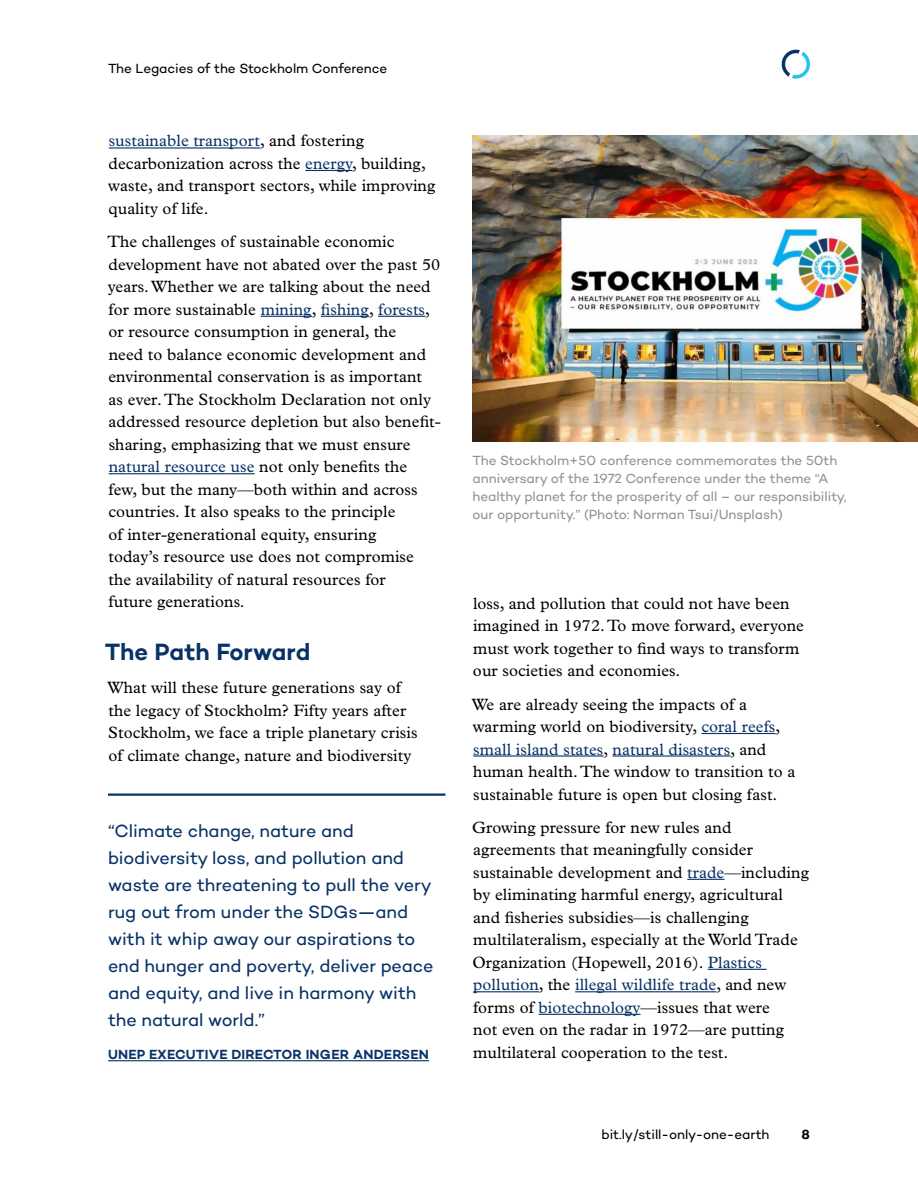
<style>
.page{position:relative;width:918px;height:1188px;background:#fff}
.page>*{position:absolute;margin:0;border:0;box-sizing:border-box;transform-origin:0 0}
.t1{font:600 24px "Campton";letter-spacing:-.005em;color:#093266}
.Sidebar_multi-para{font:18px/27px "Campton";letter-spacing:-.005em;color:#093266}
.t2{font:16.5px/22.5px "Plantin MT Pro";letter-spacing:.005em;color:#000}
.Table_source{font:13.5px/18px "Campton";letter-spacing:-.005em;color:#909293}
.t3{font:13.5px "Campton";letter-spacing:-.005em;color:#000}
.Attribution{font:600 13.5px "Campton";letter-spacing:.015em;color:#093266}
.t4{font:600 13.5px "Campton";color:#000}
.s1{color:#093266}
</style>
<div class="page">
<svg style="left:781px;top:49px;width:29px;height:30px"></svg>
<hr style="left:109px;top:147px;width:151px;height:2px;background:#093266">
<hr style="left:305px;top:170px;width:47px;height:1px;background:#093266">
<hr style="left:261px;top:316px;width:51px;height:1px;background:#093266">
<hr style="left:321px;top:316px;width:48px;height:1px;background:#093266">
<hr style="left:378px;top:316px;width:47px;height:1px;background:#093266">
<hr style="left:109px;top:473px;width:146px;height:1px;background:#093266">
<hr style="left:701px;top:733px;width:75px;height:1px;background:#093266">
<hr style="left:473px;top:755px;width:131px;height:2px;background:#093266">
<hr style="left:613px;top:755px;width:118px;height:2px;background:#093266">
<hr style="left:687px;top:879px;width:37px;height:1px;background:#093266">
<hr style="left:708px;top:969px;width:59px;height:1px;background:#093266">
<hr style="left:473px;top:991px;width:66px;height:1px;background:#093266">
<hr style="left:575px;top:991px;width:141px;height:1px;background:#093266">
<hr style="left:539px;top:1014px;width:102px;height:1px;background:#093266">
<img style="left:472px;top:135px;width:446px;height:306px">
<hr style="left:108px;top:794px;width:338px;height:2px;background:#093266">
<hr style="left:108px;top:1060px;width:321px;height:1px;background:#093266">
<p class="t3" style="left:108px;top:60px;width:281px">The Legacies of the Stockholm Conference</p>
<p class="t2" style="left:108px;top:130px;width:329px"><span class="s1">sustainable transport</span>, and fostering decarbonization across the <span class="s1">energy</span>, building, waste, and transport sectors, while improving quality of life.</p>
<p class="t2" style="left:107px;top:231px;width:335px">The challenges of sustainable economic development have not abated over the past 50 years. Whether we are talking about the need for more sustainable <span class="s1">mining</span>, <span class="s1">fishing</span>, <span class="s1">forests</span>, or resource consumption in general, the<br>need to balance economic development and environmental conservation is as important<br>as ever. The Stockholm Declaration not only addressed resource depletion but also benefit&shy;sharing, emphasizing that we must ensure <span class="s1">natural resource use</span> not only benefits the<br>few, but the many—both within and across countries. It also speaks to the principle<br>of inter-generational equity, ensuring<br>today’s resource use does not compromise<br>the availability of natural resources for<br>future generations.</p>
<h1 class="t1" style="left:105px;top:637px;width:207px">The Path Forward</h1>
<p class="t2" style="left:107px;top:677px;width:312px">What will these future generations say of the legacy of Stockholm? Fifty years after Stockholm, we face a triple planetary crisis of climate change, nature and biodiversity</p>
<p class="Sidebar_multi-para" style="left:108px;top:817px;width:327px">“Climate change, nature and biodiversity loss, and pollution and waste are threatening to pull the very rug out from under the SDGs—and with it whip away our aspirations to end hunger and poverty, deliver peace and equity, and live in harmony with the natural world.”</p>
<p class="Attribution" style="left:108px;top:1046px;width:323px">UNEP EXECUTIVE DIRECTOR INGER ANDERSEN</p>
<p class="Table_source" style="left:472px;top:452px;width:376px">The Stockholm+50 conference commemorates the 50th anniversary of the 1972 Conference under the theme “A healthy planet for the prosperity of all – our responsibility, our opportunity.” (Photo: Norman Tsui/Unsplash)</p>
<p class="t2" style="left:473px;top:592px;width:333px">loss, and pollution that could not have been imagined in 1972. To move forward, everyone must work together to find ways to transform our societies and economies.</p>
<p class="t2" style="left:472px;top:693px;width:325px">We are already seeing the impacts of a warming world on biodiversity, <span class="s1">coral reefs</span>, <span class="s1">small island states</span>, <span class="s1">natural disasters</span>, and human health. The window to transition to a sustainable future is open but closing fast.</p>
<p class="t2" style="left:472px;top:816px;width:338px">Growing pressure for new rules and agreements that meaningfully consider sustainable development and <span class="s1">trade</span>—including by eliminating harmful energy, agricultural and fisheries subsidies—is challenging multilateralism, especially at the World Trade Organization (Hopewell, 2016). <span class="s1">Plastics pollution</span>, the <span class="s1">illegal wildlife trade</span>, and new forms of <span class="s1">biotechnology</span>—issues that were<br>not even on the radar in 1972—are putting multilateral cooperation to the test.</p>
<p class="t3" style="left:601px;top:1126px;width:170px">bit.ly/still-only-one-earth</p>
<p class="t4" style="left:802px;top:1126px;width:10px">8</p>
</div>
